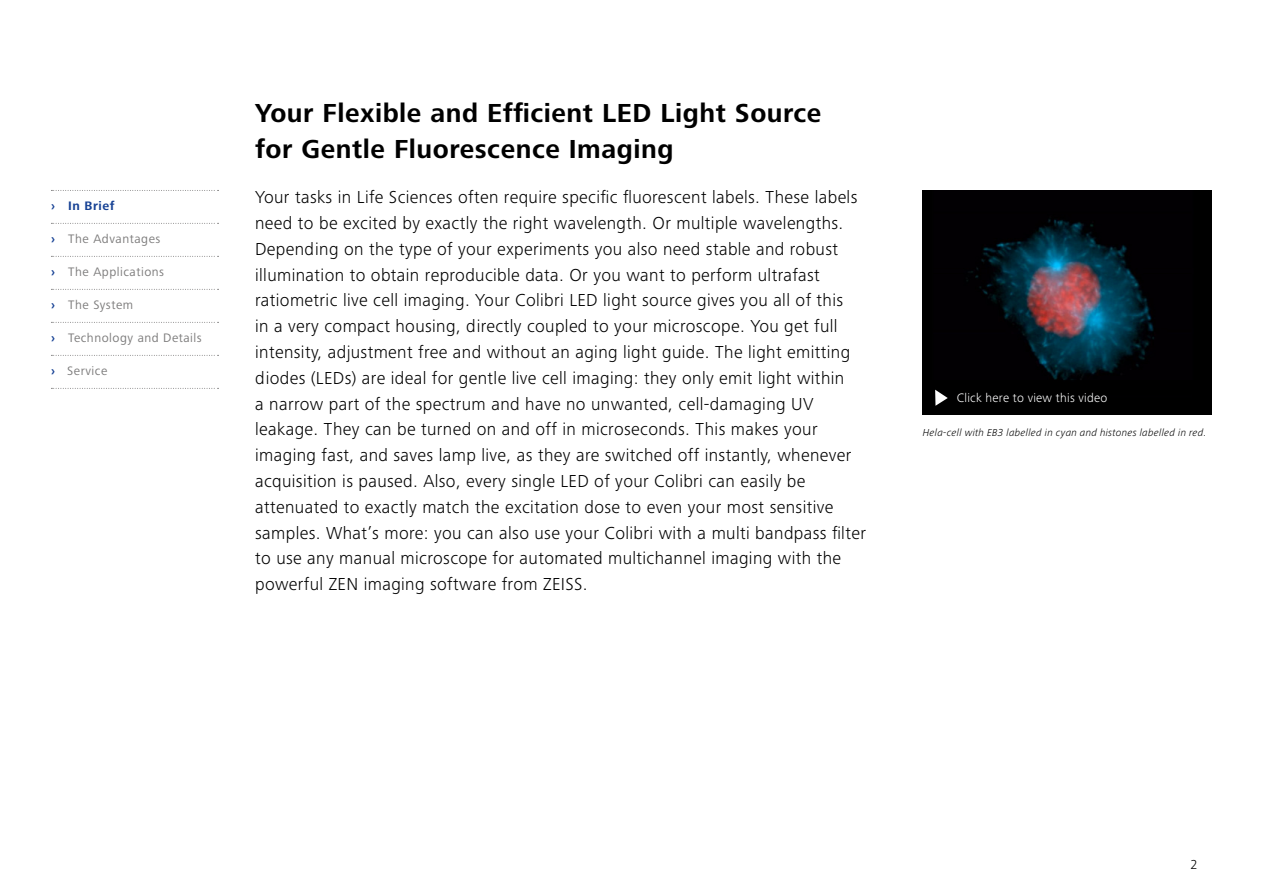
<style>
.page{position:relative;width:1263px;height:893px;background:#fff}
.page>*{position:absolute;margin:0;border:0;box-sizing:border-box;transform-origin:0 0}
.t1{font:700 27px/36px "Zeiss Frutiger Next Pro";letter-spacing:.02em;color:#000}
.t2{font:300 18px/25.8px "Zeiss Frutiger Next Pro";letter-spacing:.02em;color:#000}
.t3{font:300 13.5px "Zeiss Frutiger Next Pro";color:#000}
.t4{font:12.75px "Zeiss Frutiger Next Pro";letter-spacing:.04em;color:#7c7b7b}
.t5{font:300 12.75px "Zeiss Frutiger Next Pro";letter-spacing:.02em;color:#fff}
.t6{font:700 12.75px "Zeiss Frutiger Next Pro";letter-spacing:.04em;color:#164194}
.t7{font:italic 300 10.5px "Zeiss Frutiger Next Pro";letter-spacing:.02em;color:#000}
.s1{font-weight:700;color:#164194}
</style>
<div class="page">
<img style="left:923px;top:190px;width:289px;height:191px">
<div style="left:923px;top:381px;width:289px;height:34px;background:#000"></div>
<svg style="left:935px;top:390px;width:13px;height:16px"></svg>
<svg style="left:51px;top:190px;width:168px;height:1px"></svg>
<svg style="left:51px;top:223px;width:168px;height:1px"></svg>
<svg style="left:51px;top:256px;width:168px;height:1px"></svg>
<svg style="left:51px;top:289px;width:168px;height:1px"></svg>
<svg style="left:51px;top:322px;width:168px;height:1px"></svg>
<svg style="left:51px;top:355px;width:168px;height:1px"></svg>
<svg style="left:51px;top:388px;width:168px;height:1px"></svg>
<p class="t6" style="left:51px;top:199px;width:65px">› In Brief</p>
<p class="t4" style="left:51px;top:232px;width:111px"><span class="s1">›</span> The Advantages</p>
<p class="t4" style="left:51px;top:265px;width:115px"><span class="s1">›</span> The Applications</p>
<p class="t4" style="left:51px;top:298px;width:84px"><span class="s1">›</span> The System</p>
<p class="t4" style="left:51px;top:331px;width:152px"><span class="s1">›</span> Technology and Details</p>
<p class="t4" style="left:51px;top:364px;width:58px"><span class="s1">›</span> Service</p>
<h1 class="t1" style="left:255px;top:95px;width:568px">Your Flexible and Efficient LED Light Source for Gentle Fluorescence Imaging</h1>
<p class="t2" style="left:255px;top:184px;width:612px">Your tasks in Life Sciences often require specific fluorescent labels. These labels need to be excited by exactly the right wavelength. Or multiple wavelengths.<br>Depending on the type of your experiments you also need stable and robust illumination to obtain reproducible data. Or you want to perform ultrafast ratiometric live cell imaging. Your Colibri LED light source gives you all of this<br>in a very compact housing, directly coupled to your microscope. You get full intensity, adjustment free and without an aging light guide. The light emitting diodes (LEDs) are ideal for gentle live cell imaging: they only emit light within<br>a narrow part of the spectrum and have no unwanted, cell-damaging UV leakage. They can be turned on and off in microseconds. This makes your imaging fast, and saves lamp live, as they are switched off instantly, whenever acquisition is paused. Also, every single LED of your Colibri can easily be attenuated to exactly match the excitation dose to even your most sensitive samples. What’s more: you can also use your Colibri with a multi bandpass filter to use any manual microscope for automated multichannel imaging with the powerful ZEN imaging software from ZEISS.</p>
<p class="t5" style="left:957px;top:391px;width:152px">Click here to view this video</p>
<p class="t7" style="left:923px;top:427px;width:285px">Hela-cell with EB3 labelled in cyan and histones labelled in red.</p>
<p class="t3" style="left:1190px;top:856px;width:9px">2</p>
</div>
